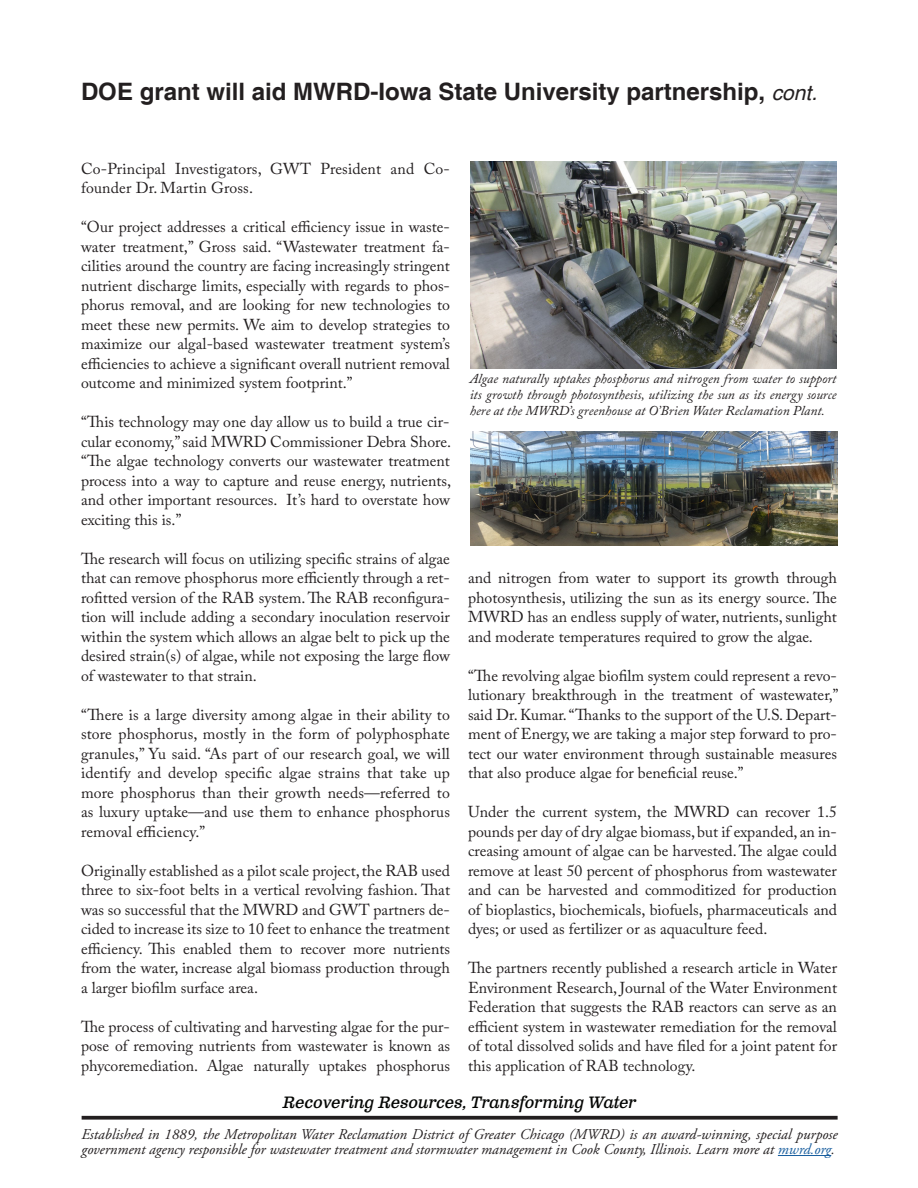
<style>
.page{position:relative;width:918px;height:1188px;background:#fff}
.page>*{position:absolute;margin:0;border:0;box-sizing:border-box;transform-origin:0 0}
.Paragraph_JJK{font:700 24px "Helvetica";color:#231f20}
.Paragraph_Style_9{font:italic 16.5px "Clarendon Text Pro";letter-spacing:-.005em;color:#040503}
.Paragraph_JJK-2{font:15.75px/19.5px "Adobe Caslon Pro";color:#231f20;text-align:justify}
.t1{font:italic 15px/15px "Adobe Garamond Pro";color:#231f20}
.Paragraph_JJK-3{font:italic 13.5px/16.2px "Adobe Caslon Pro";color:#231f20;text-align:justify}
.s1{font-weight:400;font-style:italic;font-size:21px}
.s2{color:#175d9e}
</style>
<div class="page">
<img style="left:470px;top:162px;width:366px;height:206px">
<img style="left:470px;top:431px;width:368px;height:114px">
<hr style="left:778px;top:1155px;width:53px;height:1px;background:#175d9e">
<svg style="left:82px;top:1116px;width:756px;height:4px;background:#383536"></svg>
<p class="Paragraph_JJK" style="left:81px;top:77px;width:738px">DOE grant will aid MWRD-Iowa State University partnership, <span class="s1">cont.</span></p>
<p class="Paragraph_JJK-2" style="left:81px;top:158px;width:370px">Co-Principal Investigators, GWT President and Co&shy;founder Dr. Martin Gross.</p>
<p class="Paragraph_JJK-2" style="left:81px;top:217px;width:371px">“Our project addresses a critical efficiency issue in waste&shy;water treatment,” Gross said. “Wastewater treatment fa&shy;cilities around the country are facing increasingly stringent nutrient discharge limits, especially with regards to phos&shy;phorus removal, and are looking for new technologies to meet these new permits. We aim to develop strategies to maximize our algal-based wastewater treatment system’s efficiencies to achieve a significant overall nutrient removal outcome and minimized system footprint.”</p>
<p class="Paragraph_JJK-2" style="left:81px;top:412px;width:372px">“This technology may one day allow us to build a true cir&shy;cular economy,” said MWRD Commissioner Debra Shore. “The algae technology converts our wastewater treatment process into a way to capture and reuse energy, nutrients, and other important resources. It’s hard to overstate how exciting this is.”</p>
<p class="Paragraph_JJK-2" style="left:81px;top:548px;width:371px">The research will focus on utilizing specific strains of algae that can remove phosphorus more efficiently through a ret&shy;rofitted version of the RAB system. The RAB reconfigura&shy;tion will include adding a secondary inoculation reservoir within the system which allows an algae belt to pick up the desired strain(s) of algae, while not exposing the large flow of wastewater to that strain.</p>
<p class="Paragraph_JJK-2" style="left:81px;top:704px;width:371px">“There is a large diversity among algae in their ability to store phosphorus, mostly in the form of polyphosphate granules,” Yu said. “As part of our research goal, we will identify and develop specific algae strains that take up more phosphorus than their growth needs—referred to as luxury uptake—and use them to enhance phosphorus removal efficiency.”</p>
<p class="Paragraph_JJK-2" style="left:81px;top:860px;width:371px">Originally established as a pilot scale project, the RAB used three to six-foot belts in a vertical revolving fashion. That was so successful that the MWRD and GWT partners de&shy;cided to increase its size to 10 feet to enhance the treatment efficiency. This enabled them to recover more nutrients from the water, increase algal biomass production through a larger biofilm surface area.</p>
<p class="Paragraph_JJK-2" style="left:81px;top:1016px;width:371px">The process of cultivating and harvesting algae for the pur&shy;pose of removing nutrients from wastewater is known as phycoremediation. Algae naturally uptakes phosphorus</p>
<p class="Paragraph_JJK-3" style="left:470px;top:370px;width:368px">Algae naturally uptakes phosphorus and nitrogen from water to support its growth through photosynthesis, utilizing the sun as its energy source here at the MWRD’s greenhouse at O’Brien Water Reclamation Plant.</p>
<p class="Paragraph_JJK-2" style="left:468px;top:568px;width:371px">and nitrogen from water to support its growth through photosynthesis, utilizing the sun as its energy source. The MWRD has an endless supply of water, nutrients, sunlight and moderate temperatures required to grow the algae.</p>
<p class="Paragraph_JJK-2" style="left:468px;top:665px;width:372px">“The revolving algae biofilm system could represent a revo&shy;lutionary breakthrough in the treatment of wastewater,” said Dr. Kumar. “Thanks to the support of the U.S. Depart&shy;ment of Energy, we are taking a major step forward to pro&shy;tect our water environment through sustainable measures that also produce algae for beneficial reuse.”</p>
<p class="Paragraph_JJK-2" style="left:468px;top:802px;width:371px">Under the current system, the MWRD can recover 1.5 pounds per day of dry algae biomass, but if expanded, an in&shy;creasing amount of algae can be harvested. The algae could remove at least 50 percent of phosphorus from wastewater and can be harvested and commoditized for production of bioplastics, biochemicals, biofuels, pharmaceuticals and dyes; or used as fertilizer or as aquaculture feed.</p>
<p class="Paragraph_JJK-2" style="left:468px;top:958px;width:371px">The partners recently published a research article in Water Environment Research, Journal of the Water Environment Federation that suggests the RAB reactors can serve as an efficient system in wastewater remediation for the removal of total dissolved solids and have filed for a joint patent for this application of RAB technology.</p>
<p class="Paragraph_Style_9" style="left:283px;top:1092px;width:355px">Recovering Resources, Transforming Water</p>
<p class="t1" style="left:82px;top:1127px;width:758px">Established in 1889, the Metropolitan Water Reclamation District of Greater Chicago (MWRD) is an award-winning, special purpose government agency responsible for wastewater treatment and stormwater management in Cook County, Illinois. Learn more at <span class="s2">mwrd.org</span>.</p>
</div>
